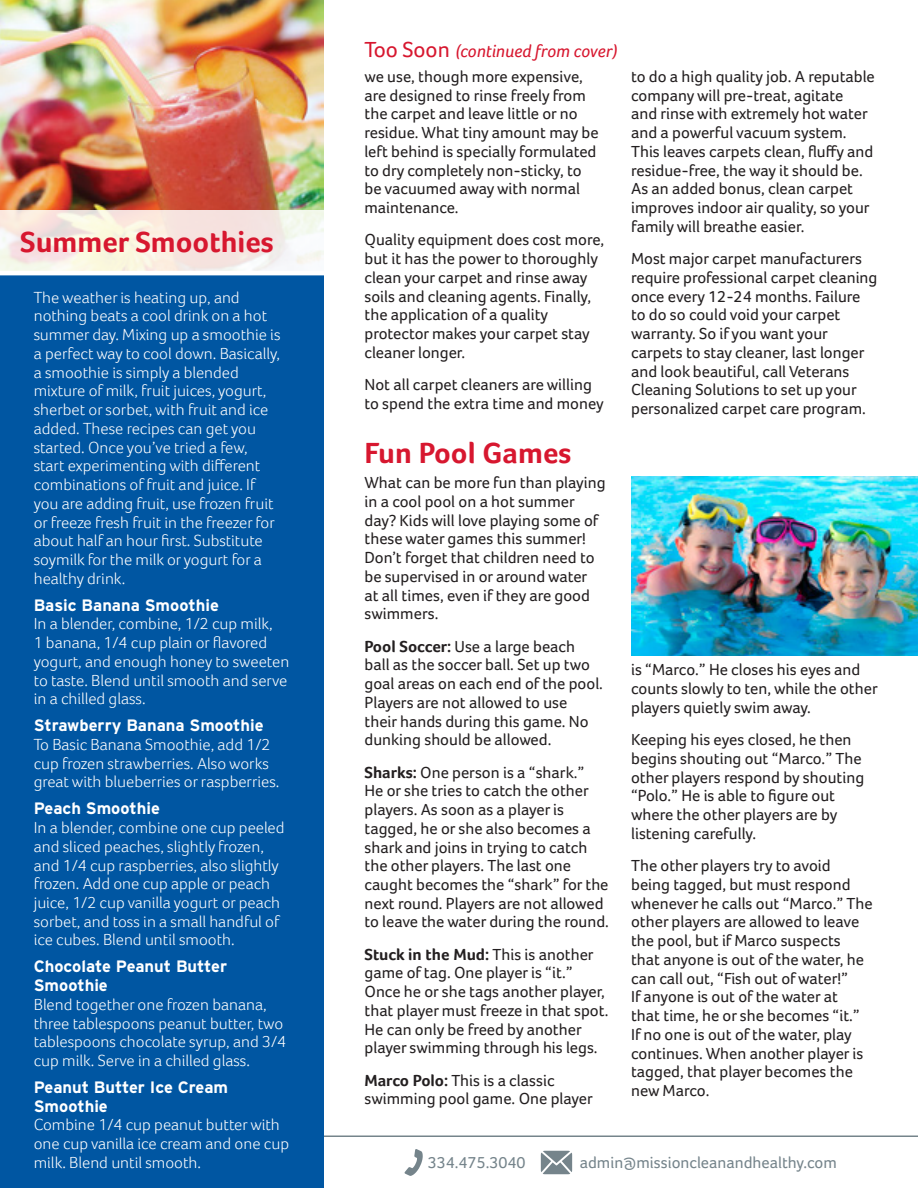
<style>
.page{position:relative;width:918px;height:1188px;background:#fff}
.page>*{position:absolute;margin:0;border:0;box-sizing:border-box;transform-origin:0 0}
.t1{font:700 30px "Foco";color:#d7172f}
.t2{font:italic 18px "Foco";color:#d7172f}
.t3{font:16.5px/18.8px "Foco";color:#231f20}
.t4{font:300 16.5px/18.8px "Foco";color:#fff}
.t5{font:700 16.5px/18.8px "Interstate";color:#fff}
.t6{font:16.5px "Foco";color:#75848b}
.s1{font-style:normal;font-size:22.5px}
.s2{font-weight:700}
</style>
<div class="page">
<div style="left:0;top:275px;width:324px;height:913px;background:#0056a2"></div>
<img style="left:0;top:0;width:324px;height:211px">
<img style="left:631px;top:476px;width:287px;height:180px">
<hr style="left:324px;top:1136px;width:594px;height:1px;background:#75848b">
<svg style="left:0;top:211px;width:324px;height:60px;background:#f6ece4"></svg>
<svg style="left:405px;top:1149px;width:18px;height:27px"></svg>
<svg style="left:541px;top:1151px;width:31px;height:23px"></svg>
<h1 class="t1" style="left:20px;top:224px;width:255px">Summer Smoothies</h1>
<p class="t4" style="left:34px;top:288px;width:248px">The weather is heating up, and nothing beats a cool drink on a hot summer day. Mixing up a smoothie is a perfect way to cool down. Basically, a smoothie is simply a blended mixture of milk, fruit juices, yogurt, sherbet or sorbet, with fruit and ice added. These recipes can get you started. Once you’ve tried a few, start experimenting with different combinations of fruit and juice. If you are adding fruit, use frozen fruit or freeze fresh fruit in the freezer for about half an hour first. Substitute soymilk for the milk or yogurt for a healthy drink.</p>
<p class="t5" style="left:34px;top:595px;width:187px">Basic Banana Smoothie</p>
<p class="t4" style="left:34px;top:614px;width:257px">In a blender, combine, 1/2 cup milk,<br>1 banana, 1/4 cup plain or flavored yogurt, and enough honey to sweeten to taste. Blend until smooth and serve in a chilled glass.</p>
<p class="t5" style="left:34px;top:716px;width:231px">Strawberry Banana Smoothie</p>
<p class="t4" style="left:34px;top:735px;width:247px">To Basic Banana Smoothie, add 1/2 cup frozen strawberries. Also works great with blueberries or raspberries.</p>
<p class="t5" style="left:34px;top:799px;width:128px">Peach Smoothie</p>
<p class="t4" style="left:34px;top:818px;width:252px">In a blender, combine one cup peeled and sliced peaches, slightly frozen, and 1/4 cup raspberries, also slightly frozen. Add one cup apple or peach juice, 1/2 cup vanilla yogurt or peach sorbet, and toss in a small handful of ice cubes. Blend until smooth.</p>
<p class="t5" style="left:34px;top:957px;width:195px">Chocolate Peanut Butter<br>Smoothie</p>
<p class="t4" style="left:34px;top:995px;width:254px">Blend together one frozen banana, three tablespoons peanut butter, two tablespoons chocolate syrup, and 3/4 cup milk. Serve in a chilled glass.</p>
<p class="t5" style="left:34px;top:1078px;width:196px">Peanut Butter Ice Cream<br>Smoothie</p>
<p class="t4" style="left:34px;top:1115px;width:257px">Combine 1/4 cup peanut butter with one cup vanilla ice cream and one cup milk. Blend until smooth.</p>
<p class="t2" style="left:364px;top:40px;width:255px"><span class="s1">Too Soon</span> (continued from cover)</p>
<p class="t3" style="left:364px;top:67px;width:236px">we use, though more expensive, are designed to rinse freely from the carpet and leave little or no residue. What tiny amount may be left behind is specially formulated to dry completely non-sticky, to be vacuumed away with normal maintenance.</p>
<p class="t3" style="left:364px;top:230px;width:241px">Quality equipment does cost more, but it has the power to thoroughly clean your carpet and rinse away soils and cleaning agents. Finally, the application of a quality protector makes your carpet stay cleaner longer.</p>
<p class="t3" style="left:364px;top:375px;width:241px">Not all carpet cleaners are willing to spend the extra time and money</p>
<h1 class="t1" style="left:364px;top:435px;width:208px">Fun Pool Games</h1>
<p class="t3" style="left:364px;top:473px;width:243px">What can be more fun than playing in a cool pool on a hot summer day? Kids will love playing some of these water games this summer!<br>Don’t forget that children need to be supervised in or around water<br>at all times, even if they are good swimmers.</p>
<p class="t3" style="left:364px;top:636px;width:240px"><span class="s2">Pool Soccer:</span> Use a large beach ball as the soccer ball. Set up two goal areas on each end of the pool.<br>Players are not allowed to use their hands during this game. No dunking should be allowed.</p>
<p class="t3" style="left:364px;top:762px;width:246px"><span class="s2">Sharks:</span> One person is a “shark.”<br>He or she tries to catch the other players. As soon as a player is tagged, he or she also becomes a shark and joins in trying to catch the other players. The last one caught becomes the “shark” for the next round. Players are not allowed to leave the water during the round.</p>
<p class="t3" style="left:364px;top:945px;width:245px"><span class="s2">Stuck in the Mud:</span> This is another game of tag. One player is “it.”<br>Once he or she tags another player, that player must freeze in that spot.<br>He can only be freed by another player swimming through his legs.</p>
<p class="t3" style="left:364px;top:1071px;width:230px"><span class="s2">Marco Polo:</span> This is a classic swimming pool game. One player</p>
<p class="t3" style="left:631px;top:67px;width:245px">to do a high quality job. A reputable company will pre-treat, agitate<br>and rinse with extremely hot water and a powerful vacuum system.<br>This leaves carpets clean, fluffy and residue-free, the way it should be.<br>As an added bonus, clean carpet improves indoor air quality, so your family will breathe easier.</p>
<p class="t3" style="left:631px;top:249px;width:248px">Most major carpet manufacturers require professional carpet cleaning once every 12-24 months. Failure to do so could void your carpet warranty. So if you want your carpets to stay cleaner, last longer and look beautiful, call Veterans Cleaning Solutions to set up your personalized carpet care program.</p>
<p class="t3" style="left:631px;top:660px;width:248px">is “Marco.” He closes his eyes and counts slowly to ten, while the other players quietly swim away.</p>
<p class="t3" style="left:631px;top:730px;width:235px">Keeping his eyes closed, he then begins shouting out “Marco.” The other players respond by shouting “Polo.” He is able to figure out where the other players are by listening carefully.</p>
<p class="t3" style="left:631px;top:856px;width:243px">The other players try to avoid being tagged, but must respond whenever he calls out “Marco.” The other players are allowed to leave the pool, but if Marco suspects that anyone is out of the water, he can call out, “Fish out of water!”<br>If anyone is out of the water at<br>that time, he or she becomes “it.”<br>If no one is out of the water, play continues. When another player is tagged, that player becomes the new Marco.</p>
<p class="t6" style="left:428px;top:1153px;width:100px">334.475.3040</p>
<p class="t6" style="left:580px;top:1153px;width:259px">admin@missioncleanandhealthy.com</p>
</div>
